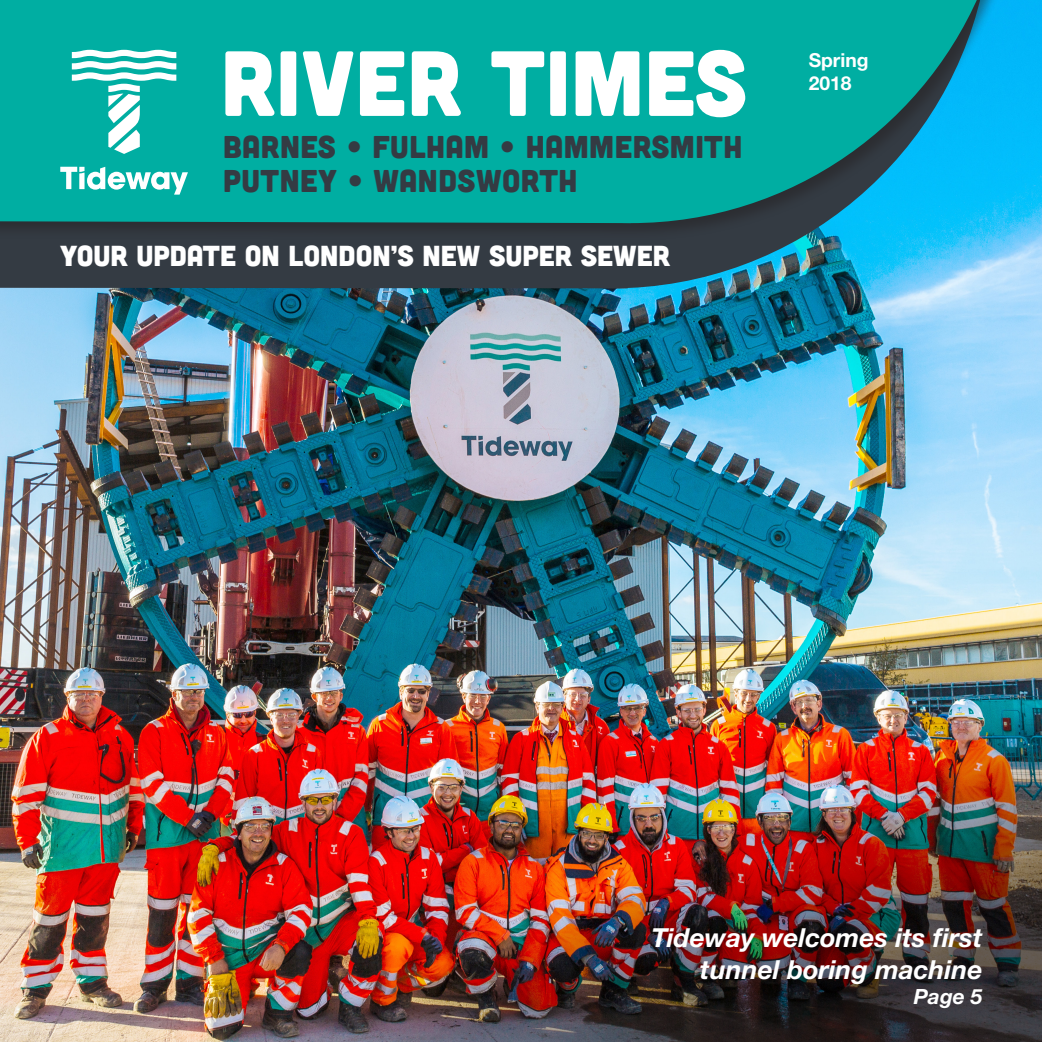
<style>
.page{position:relative;width:1042px;height:1042px;background:#fff}
.page>*{position:absolute;margin:0;border:0;box-sizing:border-box;transform-origin:0 0}
.Cover_Header{font:92.23px "Cubano";letter-spacing:.005em;color:#fff}
.Boroughs{font:31.5px "Cubano";letter-spacing:.015em;color:#343b43}
.Cover_Subheader{font:28.88px "Cubano Sharp";color:#fff}
.Cover_main_story{font:italic 700 26.25px/31.5px "Helvetica Neue LT Std";color:#fff;text-align:right}
.Main_story_page_link{font:italic 700 21px "Helvetica Neue LT Std";color:#fff}
.Cover_date{font:700 19.25px/23.1px "Helvetica Neue LT Std";color:#fff}
.t1{font:17.5px "Cubano";color:#fff}
.s1{font-family:"Helvetica Neue LT Std";font-weight:800}
</style>
<div class="page">
<img style="left:0;top:0;width:1042px;height:1042px">
<img style="left:22px;top:592px;width:1020px;height:450px">
<svg style="left:627px;top:241px;width:362px;height:47px;background:#3889a6"></svg>
<div style="left:0;top:241px;width:627px;height:47px;background:#343b43"></div>
<div style="left:0;top:0;width:1001px;height:241px;background:#231f20;opacity:.5"></div>
<svg style="left:631px;top:0;width:353px;height:223px;background:#06a1a4"></svg>
<div style="left:0;top:0;width:631px;height:223px;background:#00aea2"></div>
<svg style="left:60px;top:167px;width:128px;height:28px"></svg>
<svg style="left:72px;top:50px;width:104px;height:104px"></svg>
<p class="Cover_Header" style="left:221px;top:24px;width:528px">RIVER TIMES</p>
<p class="Boroughs" style="left:223px;top:127px;width:520px">BARNES <span class="s1">•</span> FULHAM <span class="s1">•</span> HAMMERSMITH</p>
<p class="Boroughs" style="left:223px;top:160px;width:355px">PUTNEY <span class="s1">•</span> WANDSWORTH</p>
<p class="Cover_Subheader" style="left:60px;top:237px;width:611px">YOUR UPDATE ON LONDON’S NEW SUPER SEWER</p>
<p class="Cover_date" style="left:809px;top:48px;width:61px">Spring<br>2018</p>
<p class="Cover_main_story" style="left:651px;top:921px;width:332px">Tideway welcomes its first tunnel boring machine</p>
<p class="Main_story_page_link" style="left:914px;top:983px;width:70px">Page 5</p>
<p class="t1" style="left:959px;top:989px;width:8px">1</p>
</div>
